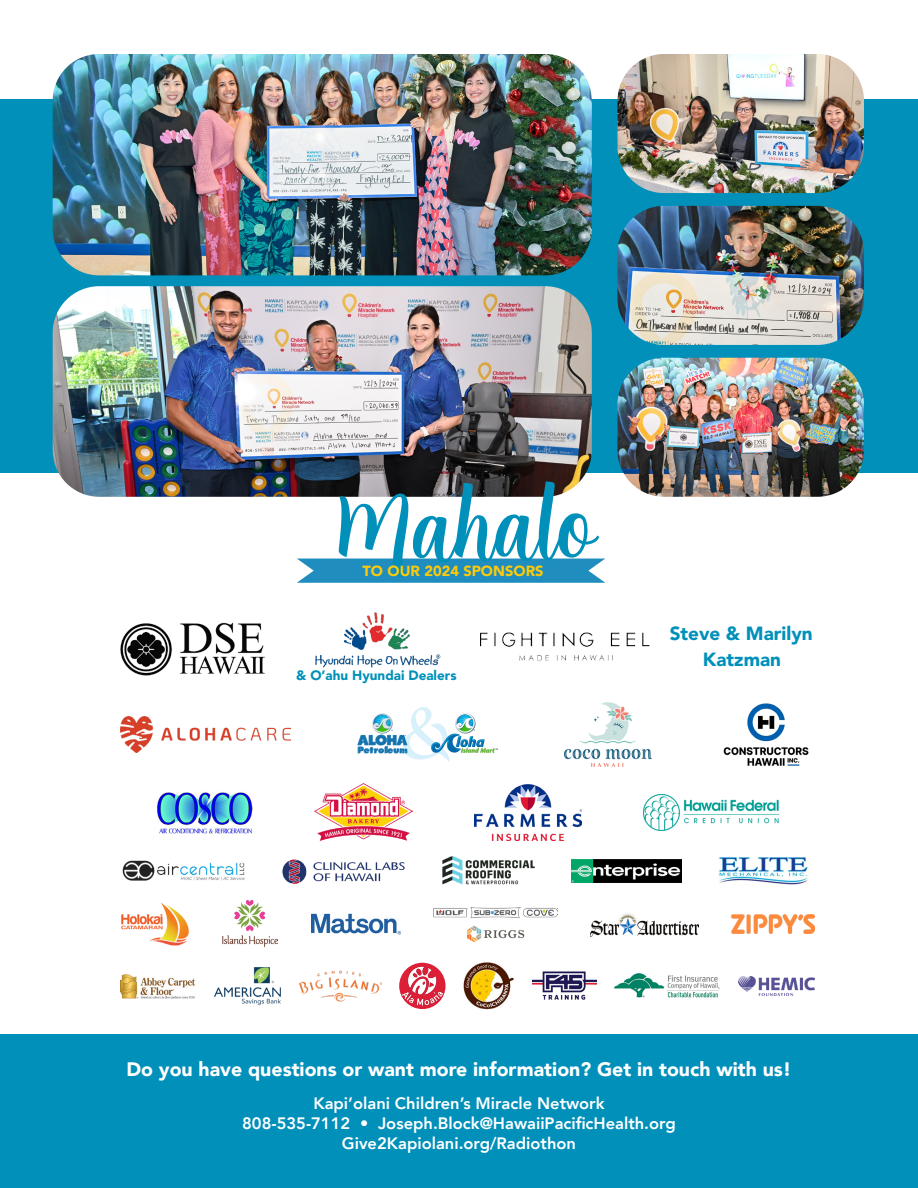
<style>
.page{position:relative;width:918px;height:1188px;background:#fff}
.page>*{position:absolute;margin:0;border:0;box-sizing:border-box;transform-origin:0 0}
.t1{font:90.15px "Angela Script";color:#0090ba}
.t2{font:900 19.5px "Avenir";color:#fff}
.t3{font:900 18.9px/26px "Avenir";color:#0090ba;text-align:center}
.t4{font:800 16.5px/19.8px "Avenir";color:#fff;text-align:center}
.t5{font:900 14.7px "Avenir";color:#feca0a}
.t6{font:900 13.5px "Avenir";color:#0090ba}
</style>
<div class="page">
<hr style="left:917px;top:669px;width:1px;height:89px;background:#0090ba">
<div style="left:0;top:99px;width:918px;height:374px;background:#0090ba"></div>
<div style="left:0;top:1035px;width:918px;height:153px;background:#0090ba"></div>
<img style="left:53px;top:54px;width:539px;height:221px">
<img style="left:53px;top:286px;width:539px;height:211px">
<img style="left:618px;top:206px;width:246px;height:139px">
<img style="left:618px;top:54px;width:246px;height:139px">
<img style="left:618px;top:358px;width:246px;height:139px">
<svg style="left:297px;top:559px;width:308px;height:24px;background:#2d95c2"></svg>
<img style="left:120px;top:716px;width:171px;height:37px">
<img style="left:723px;top:703px;width:86px;height:63px">
<img style="left:565px;top:703px;width:87px;height:63px">
<svg style="left:358px;top:707px;width:91px;height:54px"></svg>
<img style="left:430px;top:712px;width:68px;height:41px">
<img style="left:214px;top:967px;width:67px;height:38px">
<img style="left:299px;top:970px;width:82px;height:32px">
<svg style="left:399px;top:963px;width:47px;height:46px"></svg>
<img style="left:401px;top:965px;width:43px;height:41px">
<img style="left:463px;top:962px;width:51px;height:48px">
<img style="left:532px;top:971px;width:65px;height:29px">
<img style="left:120px;top:974px;width:76px;height:24px">
<img style="left:614px;top:973px;width:106px;height:25px">
<img style="left:738px;top:976px;width:76px;height:19px">
<img style="left:120px;top:622px;width:145px;height:54px">
<img style="left:315px;top:612px;width:126px;height:56px">
<img style="left:480px;top:632px;width:170px;height:29px">
<img style="left:315px;top:784px;width:97px;height:57px">
<img style="left:157px;top:792px;width:96px;height:41px">
<img style="left:474px;top:784px;width:107px;height:56px">
<img style="left:643px;top:794px;width:136px;height:37px">
<img style="left:282px;top:859px;width:123px;height:25px">
<img style="left:719px;top:857px;width:89px;height:27px">
<img style="left:571px;top:860px;width:110px;height:22px">
<img style="left:442px;top:856px;width:93px;height:29px">
<img style="left:122px;top:861px;width:123px;height:20px">
<img style="left:121px;top:903px;width:68px;height:43px">
<img style="left:222px;top:901px;width:56px;height:47px">
<img style="left:311px;top:914px;width:90px;height:21px">
<img style="left:434px;top:907px;width:123px;height:34px">
<img style="left:590px;top:913px;width:108px;height:23px">
<img style="left:732px;top:915px;width:82px;height:18px">
<p class="t1" style="left:337px;top:470px;width:260px;rotate:-1deg">Mahalo</p>
<p class="t5" style="left:363px;top:558px;width:183px">TO OUR 2024 SPONSORS</p>
<p class="t6" style="left:296px;top:667px;width:162px">&amp; O’ahu Hyundai Dealers</p>
<p class="t3" style="left:670px;top:620px;width:145px">Steve &amp; Marilyn<br>Katzman</p>
<p class="t2" style="left:126px;top:1052px;width:667px">Do you have questions or want more information? Get in touch with us!</p>
<p class="t4" style="left:313px;top:1093px;width:293px">Kapi’olani Children’s Miracle Network</p>
<p class="t4" style="left:242px;top:1113px;width:435px">808-535-7112 • Joseph.Block@HawaiiPacificHealth.org<br>Give2Kapiolani.org/Radiothon</p>
</div>
